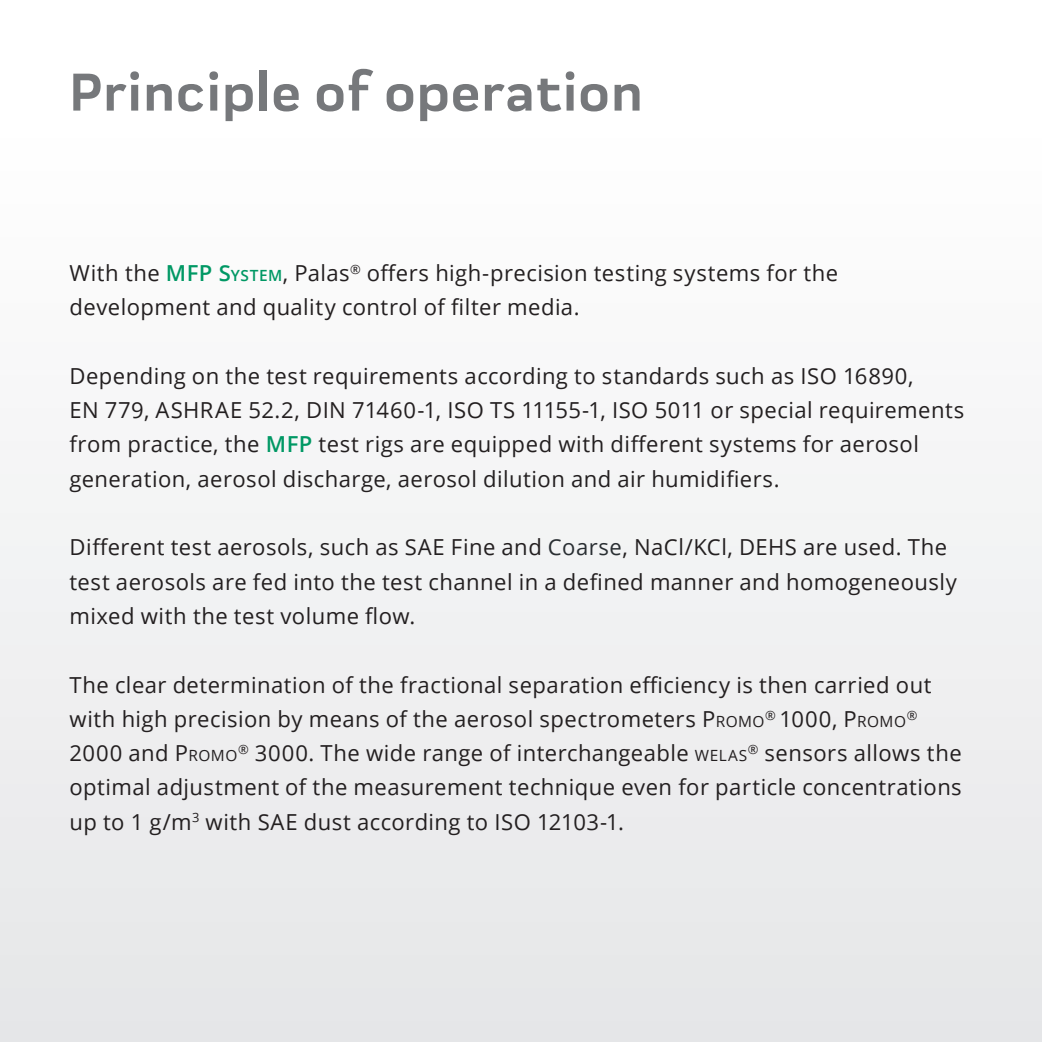
<style>
.page{position:relative;width:1042px;height:1042px;background:#f3f4f4}
.page>*{position:absolute;margin:0;border:0;box-sizing:border-box;transform-origin:0 0}
.headline{font:700 55.12px "Praktika";letter-spacing:.02em;color:#76787b}
.Einf__Abs{font:22.05px/34.3px "Open Sans";letter-spacing:.02em;color:#231f20}
.Einf__Abs-2{font:12.78px "Open Sans";color:#231f20}
.s1{font-weight:600;color:#009864}
.s2{font-weight:600;font-size:15.4px;color:#009864}
.s3{color:#292e32}
.s4{font-style:inherit}
.s5{font-size:15.4px}
</style>
<div class="page">
<p class="headline" style="left:69px;top:49px;width:575px">Principle of operation</p>
<p class="Einf__Abs" style="left:69px;top:255px;width:770px">With the <span class="s1">MFP S</span><span class="s2">YSTEM</span>, Palas<sup>®</sup> offers high-precision testing systems for the development and quality control of filter media.</p>
<p class="Einf__Abs" style="left:69px;top:358px;width:896px">Depending on the test requirements according to standards such as ISO 16890,<br>EN 779, ASHRAE 52.2, DIN 71460-1, ISO TS 11155-1, ISO 5011 or special requirements from practice, the <span class="s1">MFP</span> test rigs are equipped with different systems for aerosol generation, aerosol discharge, aerosol dilution and air humidifiers.</p>
<p class="Einf__Abs" style="left:69px;top:529px;width:889px">Different test aerosols, such as SAE Fine and <span class="s3">Coarse</span>, NaCl/KCl, DEHS are used. The test aerosols are fed into the test channel in a defined manner and homogeneously mixed with the test volume flow.</p>
<p class="Einf__Abs" style="left:69px;top:667px;width:864px">The clear determination of the fractional separation efficiency is then carried out with high precision by means of the aerosol spectrometers <span class="s4">P</span><span class="s5">ROMO</span><sup>®</sup> 1000, <span class="s4">P</span><span class="s5">ROMO</span></p>
<p class="Einf__Abs-2" style="left:906px;top:706px;width:12px">®</p>
<p class="Einf__Abs" style="left:69px;top:735px;width:894px;text-align:justify">2000 and <span class="s4">P</span><span class="s5">ROMO</span><sup>®</sup> 3000. The wide range of interchangeable <span class="s5">WELAS</span><sup>®</sup> sensors allows the optimal adjustment of the measurement technique even for particle concentrations up to 1 g/m<sup>3</sup> with SAE dust according to ISO 12103-1.</p>
</div>
